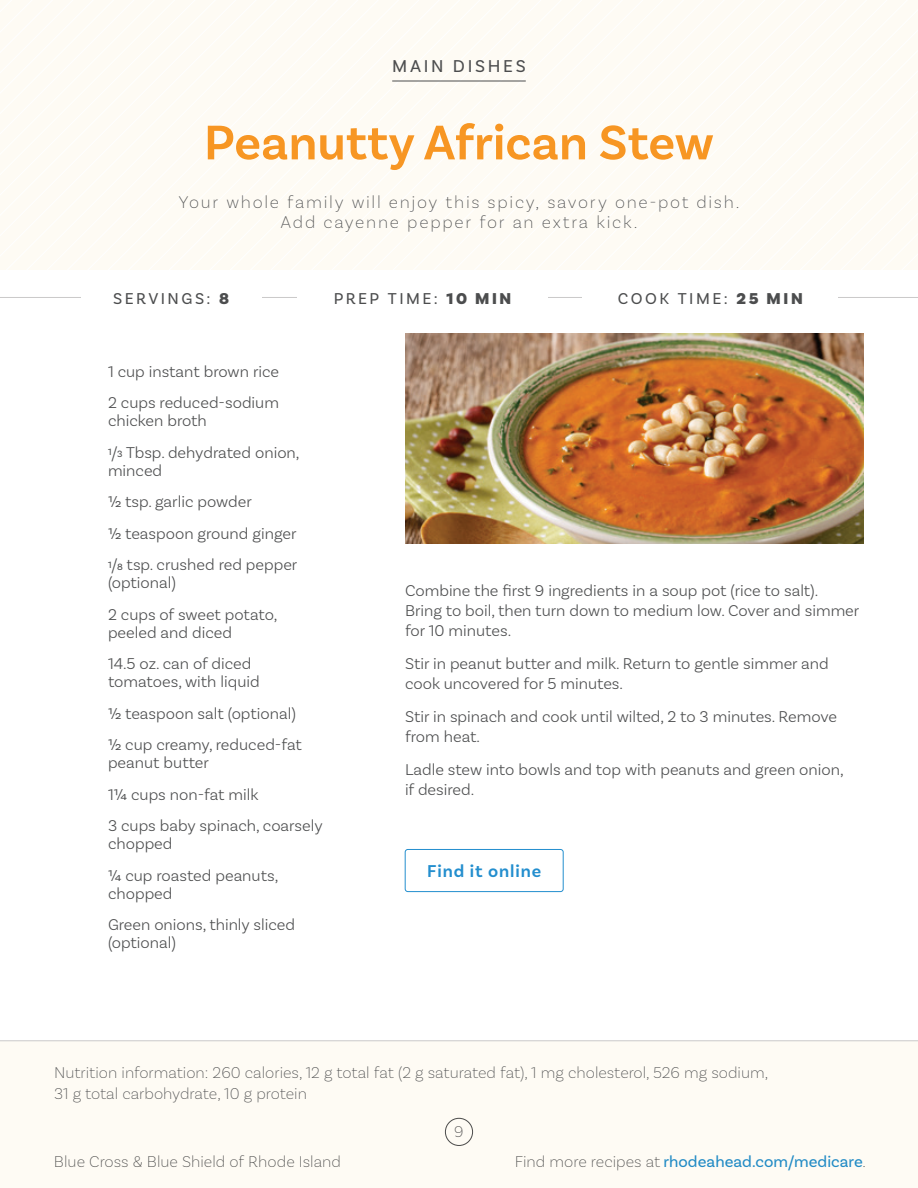
<style>
.page{position:relative;width:918px;height:1188px;background:#fff}
.page>*{position:absolute;margin:0;border:0;box-sizing:border-box;transform-origin:0 0}
.t1{font:600 51px "Basic Sans";color:#f79623}
.t2{font:200 18px/19.5px "Basic Sans";letter-spacing:.095em;color:#4c4d4e;text-align:center}
.t3{font:600 18px "Basic Sans";letter-spacing:.05em;color:#238ece}
.t4{font:18px "Basic Sans";letter-spacing:.15em;color:#4c4d4e}
.t5{font:300 16.5px/31.5px "Basic Sans";color:#4c4d4e}
.t6{font:200 16.5px/21px "Basic Sans";color:#4c4d4e}
.t7{font:16.5px "Basic Sans";color:#238ece}
.t8{font:16.5px "Basic Sans";letter-spacing:.155em;color:#4c4d4e}
.s1{font-weight:900}
.s2{font-weight:400;font-size:9.6px}
.s3{font-weight:200;color:#4c4d4e}
</style>
<div class="page">
<div style="left:0;top:1041px;width:918px;height:147px;background:#fefbf4"></div>
<hr style="left:0;top:1040px;width:918px;height:1px;background:#cac9c9">
<div style="left:0;top:0;width:918px;height:270px;background:#fefbf4"></div>
<hr style="left:392px;top:81px;width:134px;height:1px;background:#4c4d4e">
<hr style="left:0;top:297px;width:918px;height:1px;background:#cac9c9">
<div style="left:298px;top:291px;width:250px;height:13px;background:#fff"></div>
<div style="left:81px;top:291px;width:180px;height:13px;background:#fff"></div>
<div style="left:583px;top:291px;width:255px;height:13px;background:#fff"></div>
<img style="left:405px;top:334px;width:459px;height:210px">
<div style="left:405px;top:849px;width:158px;height:43px;border:1px solid #238ece;border-radius:3px"></div>
<p class="t4" style="left:392px;top:55px;width:135px">MAIN DISHES</p>
<h1 class="t1" style="left:204px;top:112px;width:511px">Peanutty African Stew</h1>
<p class="t2" style="left:179px;top:192px;width:562px">Your whole family will enjoy this spicy, savory one-pot dish.<br>Add cayenne pepper for an extra kick.</p>
<p class="t8" style="left:113px;top:288px;width:118px">SERVINGS: <span class="s1">8</span></p>
<p class="t8" style="left:334px;top:288px;width:179px">PREP TIME: <span class="s1">10 MIN</span></p>
<p class="t8" style="left:618px;top:288px;width:186px">COOK TIME: <span class="s1">25 MIN</span></p>
<p class="t5" style="left:108px;top:355px;width:173px">1 cup instant brown rice<br>2 cups reduced-sodium</p>
<p class="t5" style="left:108px;top:405px;width:193px">chicken broth<br><sup>1</sup>/<span class="s2">3</span> Tbsp. dehydrated onion,</p>
<p class="t5" style="left:108px;top:454px;width:191px">minced<br>½ tsp. garlic powder<br>½ teaspoon ground ginger<br><sup>1</sup>/<span class="s2">8</span> tsp. crushed red pepper</p>
<p class="t5" style="left:108px;top:567px;width:171px">(optional)<br>2 cups of sweet potato,</p>
<p class="t5" style="left:108px;top:616px;width:145px">peeled and diced<br>14.5 oz. can of diced</p>
<p class="t5" style="left:108px;top:666px;width:195px">tomatoes, with liquid<br>½ teaspoon salt (optional) ½ cup creamy, reduced-fat</p>
<p class="t5" style="left:108px;top:747px;width:216px">peanut butter<br>1¼ cups non-fat milk<br>3 cups baby spinach, coarsely</p>
<p class="t5" style="left:108px;top:828px;width:172px">chopped<br>¼ cup roasted peanuts,</p>
<p class="t5" style="left:108px;top:877px;width:189px">chopped<br>Green onions, thinly sliced</p>
<p class="t5" style="left:108px;top:927px;width:70px">(optional)</p>
<p class="t5" style="left:405px;top:581px;width:456px;line-height:19.8px">Combine the first 9 ingredients in a soup pot (rice to salt).<br>Bring to boil, then turn down to medium low. Cover and simmer for 10 minutes.</p>
<p class="t5" style="left:405px;top:654px;width:425px;line-height:19.8px">Stir in peanut butter and milk. Return to gentle simmer and cook uncovered for 5 minutes.</p>
<p class="t5" style="left:405px;top:707px;width:434px;line-height:19.8px">Stir in spinach and cook until wilted, 2 to 3 minutes. Remove from heat.</p>
<p class="t5" style="left:405px;top:760px;width:440px;line-height:19.8px">Ladle stew into bowls and top with peanuts and green onion, if desired.</p>
<p class="t3" style="left:427px;top:860px;width:116px">Find it online</p>
<p class="t6" style="left:54px;top:1062px;width:716px">Nutrition information: 260 calories, 12 g total fat (2 g saturated fat), 1 mg cholesterol, 526 mg sodium,<br>31 g total carbohydrate, 10 g protein</p>
<p class="t6" style="left:454px;top:1121px;width:11px">9</p>
<p class="t6" style="left:54px;top:1151px;width:289px">Blue Cross &amp; Blue Shield of Rhode Island</p>
<p class="t7" style="left:515px;top:1152px;width:353px"><span class="s3">Find more recipes at</span> rhodeahead.com/medicare<span class="s3">.</span></p>
</div>
